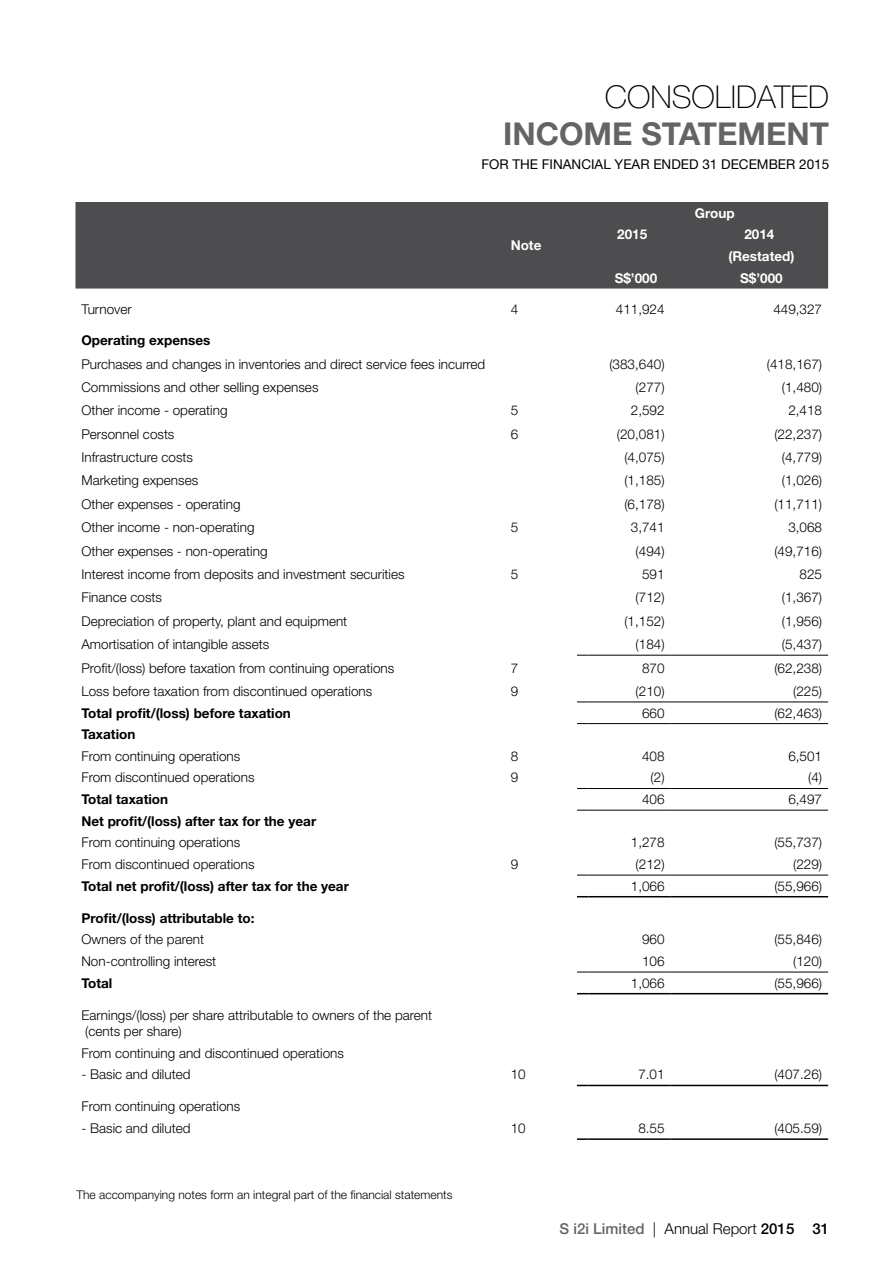
<style>
.page{position:relative;width:893px;height:1263px;background:#fff}
.page>*{position:absolute;margin:0;border:0;box-sizing:border-box;transform-origin:0 0}
.t1{font:700 31.5px "Helvetica Neue LT Std";color:#636466}
.t2{font:100 31.5px "Helvetica Neue LT Std";color:#000}
.t3{font:300 15px "Helvetica Neue LT Std";color:#000}
.t4{font:300 13.5px/16.2px "Helvetica Neue LT Std";color:#000}
.t5{font:700 13.5px "Helvetica Neue LT Std";color:#000}
.t6{font:700 13.5px/21.6px "Helvetica Neue LT Std";color:#fff;text-align:center}
.t7{font:13.5px "Helvetica Neue LT Std";color:#000}
.t8{font:300 12px "Helvetica Neue LT Std";color:#000}
.s1{font-weight:500;color:#636466}
.s2{font-weight:500}
</style>
<div class="page">
<div style="left:75px;top:202px;width:753px;height:87px;background:#4d4d4f"></div>
<hr style="left:588px;top:788px;width:83px;height:1px;background:#000">
<hr style="left:671px;top:788px;width:157px;height:1px;background:#000">
<hr style="left:588px;top:875px;width:83px;height:1px;background:#000">
<hr style="left:671px;top:875px;width:157px;height:1px;background:#000">
<hr style="left:588px;top:896px;width:83px;height:1px;background:#000">
<hr style="left:671px;top:896px;width:157px;height:1px;background:#000">
<hr style="left:588px;top:1085px;width:83px;height:1px;background:#000">
<hr style="left:671px;top:1085px;width:157px;height:1px;background:#000">
<hr style="left:588px;top:972px;width:83px;height:1px;background:#000">
<hr style="left:671px;top:972px;width:157px;height:1px;background:#000">
<hr style="left:588px;top:993px;width:83px;height:1px;background:#000">
<hr style="left:671px;top:993px;width:157px;height:1px;background:#000">
<hr style="left:588px;top:655px;width:83px;height:1px;background:#000">
<hr style="left:671px;top:655px;width:157px;height:1px;background:#000">
<hr style="left:588px;top:810px;width:83px;height:1px;background:#000">
<hr style="left:671px;top:810px;width:157px;height:1px;background:#000">
<hr style="left:588px;top:701px;width:83px;height:1px;background:#000">
<hr style="left:671px;top:701px;width:157px;height:1px;background:#000">
<hr style="left:588px;top:723px;width:83px;height:1px;background:#000">
<hr style="left:671px;top:723px;width:157px;height:1px;background:#000">
<svg style="left:577px;top:1138px;width:11px;height:2px"></svg>
<hr style="left:588px;top:1138px;width:83px;height:2px;background:#000">
<hr style="left:671px;top:1138px;width:157px;height:2px;background:#000">
<h1 class="t2" style="left:605px;top:78px;width:226px">CONSOLIDATED</h1>
<h1 class="t1" style="left:503px;top:115px;width:328px">INCOME STATEMENT</h1>
<p class="t7" style="left:481px;top:156px;width:349px">FOR THE FINANCIAL YEAR ENDED 31 DECEMBER 2015</p>
<p class="t6" style="left:511px;top:234px;width:32px">Note</p>
<p class="t6" style="left:695px;top:202px;width:41px">Group</p>
<p class="t6" style="left:617px;top:223px;width:32px">2015</p>
<p class="t6" style="left:728px;top:223px;width:67px">2014 (Restated)</p>
<p class="t6" style="left:615px;top:267px;width:44px">S$’000</p>
<p class="t6" style="left:740px;top:267px;width:44px">S$’000</p>
<p class="t4" style="left:81px;top:301px;width:52px">Turnover</p>
<p class="t4" style="left:511px;top:301px;width:9px">4</p>
<p class="t4" style="left:616px;top:301px;width:50px">411,924</p>
<p class="t4" style="left:773px;top:301px;width:50px">449,327</p>
<p class="t5" style="left:81px;top:332px;width:130px">Operating expenses</p>
<p class="t4" style="left:81px;top:355px;width:405px">Purchases and changes in inventories and direct service fees incurred</p>
<p class="t4" style="left:609px;top:355px;width:57px">(383,640)</p>
<p class="t4" style="left:767px;top:355px;width:57px">(418,167)</p>
<p class="t4" style="left:81px;top:379px;width:239px">Commissions and other selling expenses</p>
<p class="t4" style="left:636px;top:379px;width:31px">(277)</p>
<p class="t4" style="left:782px;top:379px;width:42px">(1,480)</p>
<p class="t4" style="left:81px;top:402px;width:148px">Other income - operating</p>
<p class="t4" style="left:511px;top:402px;width:9px">5</p>
<p class="t4" style="left:631px;top:402px;width:35px">2,592</p>
<p class="t4" style="left:788px;top:402px;width:35px">2,418</p>
<p class="t4" style="left:81px;top:425px;width:95px">Personnel costs</p>
<p class="t4" style="left:511px;top:425px;width:9px">6</p>
<p class="t4" style="left:617px;top:425px;width:49px">(20,081)</p>
<p class="t4" style="left:774px;top:425px;width:49px">(22,237)</p>
<p class="t4" style="left:81px;top:449px;width:113px">Infrastructure costs</p>
<p class="t4" style="left:624px;top:449px;width:42px">(4,075)</p>
<p class="t4" style="left:782px;top:449px;width:42px">(4,779)</p>
<p class="t4" style="left:81px;top:472px;width:118px">Marketing expenses</p>
<p class="t4" style="left:624px;top:472px;width:42px">(1,185)</p>
<p class="t4" style="left:782px;top:472px;width:42px">(1,026)</p>
<p class="t4" style="left:81px;top:496px;width:161px">Other expenses - operating</p>
<p class="t4" style="left:624px;top:496px;width:42px">(6,178)</p>
<p class="t4" style="left:774px;top:496px;width:49px">(11,711)</p>
<p class="t4" style="left:81px;top:519px;width:175px">Other income - non-operating</p>
<p class="t4" style="left:511px;top:519px;width:9px">5</p>
<p class="t4" style="left:631px;top:519px;width:35px">3,741</p>
<p class="t4" style="left:788px;top:519px;width:35px">3,068</p>
<p class="t4" style="left:81px;top:542px;width:188px">Other expenses - non-operating</p>
<p class="t4" style="left:636px;top:542px;width:31px">(494)</p>
<p class="t4" style="left:774px;top:542px;width:49px">(49,716)</p>
<p class="t4" style="left:81px;top:566px;width:325px">Interest income from deposits and investment securities</p>
<p class="t4" style="left:511px;top:566px;width:9px">5</p>
<p class="t4" style="left:642px;top:566px;width:24px">591</p>
<p class="t4" style="left:800px;top:566px;width:24px">825</p>
<p class="t4" style="left:81px;top:589px;width:82px">Finance costs</p>
<p class="t4" style="left:636px;top:589px;width:31px">(712)</p>
<p class="t4" style="left:782px;top:589px;width:42px">(1,367)</p>
<p class="t4" style="left:81px;top:612px;width:267px">Depreciation of property, plant and equipment</p>
<p class="t4" style="left:624px;top:612px;width:42px">(1,152)</p>
<p class="t4" style="left:782px;top:612px;width:42px">(1,956)</p>
<p class="t4" style="left:81px;top:636px;width:189px">Amortisation of intangible assets</p>
<p class="t4" style="left:636px;top:636px;width:31px">(184)</p>
<p class="t4" style="left:782px;top:636px;width:42px">(5,437)</p>
<p class="t4" style="left:81px;top:659px;width:314px">Profit/(loss) before taxation from continuing operations</p>
<p class="t4" style="left:511px;top:659px;width:9px">7</p>
<p class="t4" style="left:642px;top:659px;width:24px">870</p>
<p class="t4" style="left:774px;top:659px;width:49px">(62,238)</p>
<p class="t4" style="left:81px;top:683px;width:292px">Loss before taxation from discontinued operations</p>
<p class="t4" style="left:511px;top:683px;width:9px">9</p>
<p class="t4" style="left:636px;top:683px;width:31px">(210)</p>
<p class="t4" style="left:793px;top:683px;width:31px">(225)</p>
<p class="t5" style="left:81px;top:704px;width:211px">Total profit/(loss) before taxation</p>
<p class="t4" style="left:642px;top:704px;width:24px">660</p>
<p class="t4" style="left:774px;top:704px;width:49px">(62,463)</p>
<p class="t5" style="left:81px;top:726px;width:55px">Taxation</p>
<p class="t4" style="left:81px;top:748px;width:160px">From continuing operations</p>
<p class="t4" style="left:511px;top:748px;width:9px">8</p>
<p class="t4" style="left:642px;top:748px;width:24px">408</p>
<p class="t4" style="left:788px;top:748px;width:35px">6,501</p>
<p class="t4" style="left:81px;top:769px;width:175px">From discontinued operations</p>
<p class="t4" style="left:511px;top:769px;width:9px">9</p>
<p class="t4" style="left:651px;top:769px;width:16px">(2)</p>
<p class="t4" style="left:808px;top:769px;width:16px">(4)</p>
<p class="t5" style="left:81px;top:791px;width:88px">Total taxation</p>
<p class="t4" style="left:642px;top:791px;width:24px">406</p>
<p class="t4" style="left:788px;top:791px;width:35px">6,497</p>
<p class="t5" style="left:81px;top:813px;width:236px">Net profit/(loss) after tax for the year</p>
<p class="t4" style="left:81px;top:834px;width:160px">From continuing operations</p>
<p class="t4" style="left:631px;top:834px;width:35px">1,278</p>
<p class="t4" style="left:774px;top:834px;width:49px">(55,737)</p>
<p class="t4" style="left:81px;top:856px;width:175px">From discontinued operations</p>
<p class="t4" style="left:511px;top:856px;width:9px">9</p>
<p class="t4" style="left:636px;top:856px;width:31px">(212)</p>
<p class="t4" style="left:793px;top:856px;width:31px">(229)</p>
<p class="t5" style="left:81px;top:877px;width:269px">Total net profit/(loss) after tax for the year</p>
<p class="t4" style="left:631px;top:877px;width:35px">1,066</p>
<p class="t4" style="left:774px;top:877px;width:49px">(55,966)</p>
<p class="t5" style="left:81px;top:909px;width:174px">Profit/(loss) attributable to:</p>
<p class="t4" style="left:81px;top:931px;width:124px">Owners of the parent</p>
<p class="t4" style="left:642px;top:931px;width:24px">960</p>
<p class="t4" style="left:774px;top:931px;width:49px">(55,846)</p>
<p class="t4" style="left:81px;top:953px;width:136px">Non-controlling interest</p>
<p class="t4" style="left:642px;top:953px;width:24px">106</p>
<p class="t4" style="left:793px;top:953px;width:31px">(120)</p>
<p class="t5" style="left:81px;top:974px;width:32px">Total</p>
<p class="t4" style="left:631px;top:974px;width:35px">1,066</p>
<p class="t4" style="left:774px;top:974px;width:49px">(55,966)</p>
<p class="t4" style="left:81px;top:1007px;width:352px">Earnings/(loss) per share attributable to owners of the parent (cents per share)</p>
<p class="t4" style="left:81px;top:1044px;width:264px">From continuing and discontinued operations</p>
<p class="t4" style="left:81px;top:1066px;width:111px">- Basic and diluted</p>
<p class="t4" style="left:511px;top:1066px;width:17px">10</p>
<p class="t4" style="left:638px;top:1066px;width:28px">7.01</p>
<p class="t4" style="left:774px;top:1066px;width:49px">(407.26)</p>
<p class="t4" style="left:81px;top:1098px;width:160px">From continuing operations</p>
<p class="t4" style="left:81px;top:1120px;width:111px">- Basic and diluted</p>
<p class="t4" style="left:511px;top:1120px;width:17px">10</p>
<p class="t4" style="left:638px;top:1120px;width:28px">8.55</p>
<p class="t4" style="left:774px;top:1120px;width:49px">(405.59)</p>
<p class="t8" style="left:77px;top:1188px;width:377px">The accompanying notes form an integral part of the financial statements</p>
<p class="t3" style="left:559px;top:1220px;width:271px"><span class="s1">S i2i Limited</span> | Annual Report <span class="s2">2015 31</span></p>
</div>
